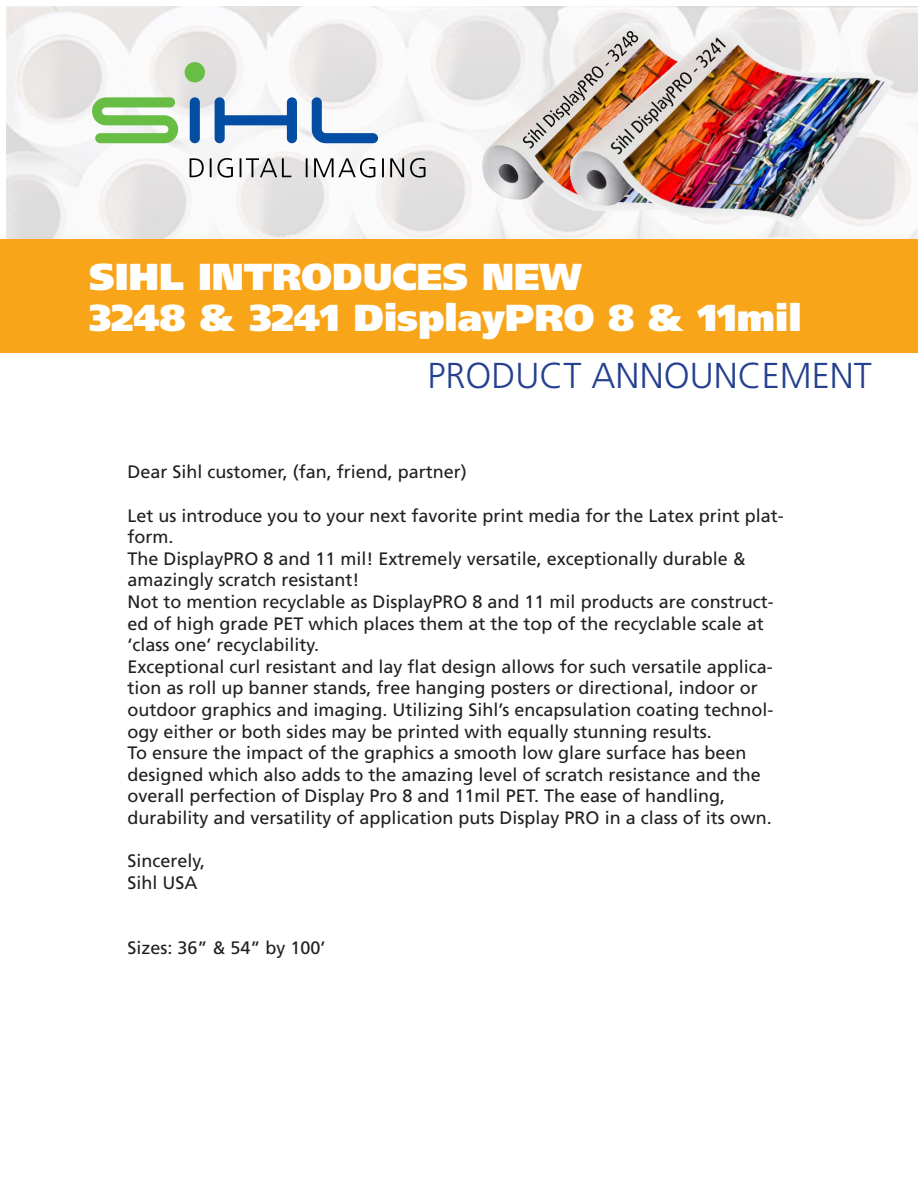
<style>
.page{position:relative;width:918px;height:1188px;background:#fff}
.page>*{position:absolute;margin:0;border:0;box-sizing:border-box;transform-origin:0 0}
.t1{font:900 37.5px/40.5px "Frutiger LT Std";color:#fff}
.t2{font:300 36px "Frutiger LT Std";color:#25408f}
.t3{font:18px/21.6px "Frutiger";color:#231f20}
</style>
<div class="page">
<img style="left:6px;top:7px;width:912px;height:232px">
<div style="left:0;top:239px;width:918px;height:114px;background:#f9a51a"></div>
<svg style="left:190px;top:158px;width:236px;height:20px"></svg>
<svg style="left:92px;top:97px;width:86px;height:46px"></svg>
<svg style="left:190px;top:97px;width:10px;height:46px"></svg>
<svg style="left:215px;top:97px;width:82px;height:46px"></svg>
<svg style="left:312px;top:97px;width:66px;height:46px"></svg>
<div style="left:185px;top:62px;width:20px;height:20px;background:#68bd45;border-radius:50%"></div>
<img style="left:482px;top:22px;width:323px;height:200px">
<img style="left:570px;top:29px;width:323px;height:199px">
<h1 class="t1" style="left:89px;top:257px;width:714px">SIHL INTRODUCES NEW<br>3248 &amp; 3241 DisplayPRO 8 &amp; 11mil</h1>
<h2 class="t2" style="left:428px;top:355px;width:446px">PRODUCT ANNOUNCEMENT</h2>
<p class="t3" style="left:128px;top:461px;width:341px">Dear Sihl customer, (fan, friend, partner)</p>
<p class="t3" style="left:128px;top:505px;width:658px">Let us introduce you to your next favorite print media for the Latex print plat&shy;form.<br>The DisplayPRO 8 and 11 mil! Extremely versatile, exceptionally durable &amp; amazingly scratch resistant!<br>Not to mention recyclable as DisplayPRO 8 and 11 mil products are construct&shy;ed of high grade PET which places them at the top of the recyclable scale at ‘class one’ recyclability.<br>Exceptional curl resistant and lay flat design allows for such versatile applica&shy;tion as roll up banner stands, free hanging posters or directional, indoor or outdoor graphics and imaging. Utilizing Sihl’s encapsulation coating technol&shy;ogy either or both sides may be printed with equally stunning results.<br>To ensure the impact of the graphics a smooth low glare surface has been designed which also adds to the amazing level of scratch resistance and the overall perfection of Display Pro 8 and 11mil PET. The ease of handling, durability and versatility of application puts Display PRO in a class of its own.</p>
<p class="t3" style="left:128px;top:850px;width:79px">Sincerely,<br>Sihl USA</p>
<p class="t3" style="left:128px;top:937px;width:200px">Sizes: 36” &amp; 54” by 100’</p>
</div>
